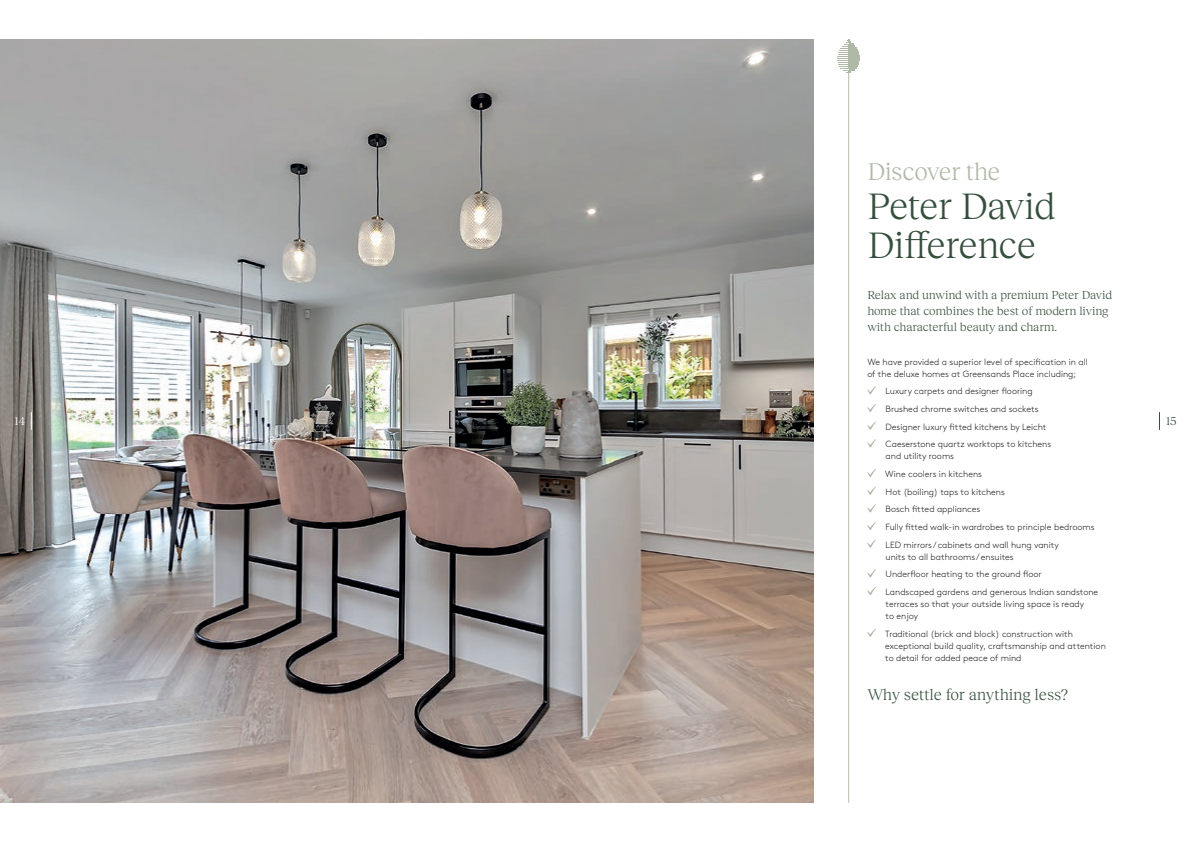
<style>
.page{position:relative;width:1191px;height:842px;background:#fff}
.page>*{position:absolute;margin:0;border:0;box-sizing:border-box;transform-origin:0 0}
.t1{font:38px/39px "Reckless Neue";letter-spacing:-.015em;color:#354f3d}
.t2{font:25px "Reckless Neue";letter-spacing:-.015em;color:#b0b8a6}
.t3{font:16px "Reckless Neue";letter-spacing:-.005em;color:#354f3d}
.t4{font:12px/16px "Reckless Neue";color:#354f3d}
.t5{font:12px "Reckless Neue";color:#fff}
.t6{font:300 9px/17.7px "Brown";color:#231f20}
</style>
<div class="page">
<svg style="left:837px;top:40px;width:23px;height:763px"></svg>
<img style="left:0;top:40px;width:814px;height:763px">
<svg style="left:867px;top:386px;width:9px;height:8px"></svg>
<svg style="left:867px;top:404px;width:9px;height:8px"></svg>
<svg style="left:867px;top:421px;width:9px;height:9px"></svg>
<svg style="left:867px;top:439px;width:9px;height:8px"></svg>
<svg style="left:867px;top:469px;width:9px;height:8px"></svg>
<svg style="left:867px;top:486px;width:9px;height:9px"></svg>
<svg style="left:867px;top:504px;width:9px;height:8px"></svg>
<svg style="left:867px;top:522px;width:9px;height:8px"></svg>
<svg style="left:867px;top:540px;width:9px;height:8px"></svg>
<svg style="left:867px;top:569px;width:9px;height:8px"></svg>
<svg style="left:867px;top:587px;width:9px;height:8px"></svg>
<svg style="left:867px;top:629px;width:9px;height:8px"></svg>
<svg style="left:1159px;top:412px;width:1px;height:18px"></svg>
<svg style="left:31px;top:412px;width:1px;height:18px"></svg>
<h2 class="t2" style="left:867px;top:154px;width:134px">Discover the</h2>
<h1 class="t1" style="left:867px;top:184px;width:189px">Peter David<br>Difference</h1>
<h3 class="t4" style="left:867px;top:286px;width:246px">Relax and unwind with a premium Peter David home that combines the best of modern living with characterful beauty and charm.</h3>
<p class="t6" style="left:867px;top:355px;width:222px;line-height:12px">We have provided a superior level of specification in all of the deluxe homes at Greensands Place including;</p>
<p class="t6" style="left:885px;top:382px;width:167px">Luxury carpets and designer flooring Brushed chrome switches and sockets Designer luxury fitted kitchens by Leicht Caeserstone quartz worktops to kitchens</p>
<p class="t6" style="left:885px;top:447px;width:211px">and utility rooms<br>Wine coolers in kitchens<br>Hot (boiling) taps to kitchens<br>Bosch fitted appliances<br>Fully fitted walk-in wardrobes to principle bedrooms<br>LED mirrors / cabinets and wall hung vanity</p>
<p class="t6" style="left:885px;top:547px;width:214px">units to all bathrooms / ensuites<br>Underfloor heating to the ground floor<br>Landscaped gardens and generous Indian sandstone</p>
<p class="t6" style="left:885px;top:597px;width:200px;line-height:12px">terraces so that your outside living space is ready to enjoy</p>
<p class="t6" style="left:885px;top:627px;width:222px;line-height:12px">Traditional (brick and block) construction with exceptional build quality, craftsmanship and attention to detail for added peace of mind</p>
<h3 class="t3" style="left:867px;top:683px;width:202px">Why settle for anything less?</h3>
<h3 class="t5" style="left:14px;top:413px;width:13px">14</h3>
<h3 class="t4" style="left:1165px;top:412px;width:12px">15</h3>
</div>
